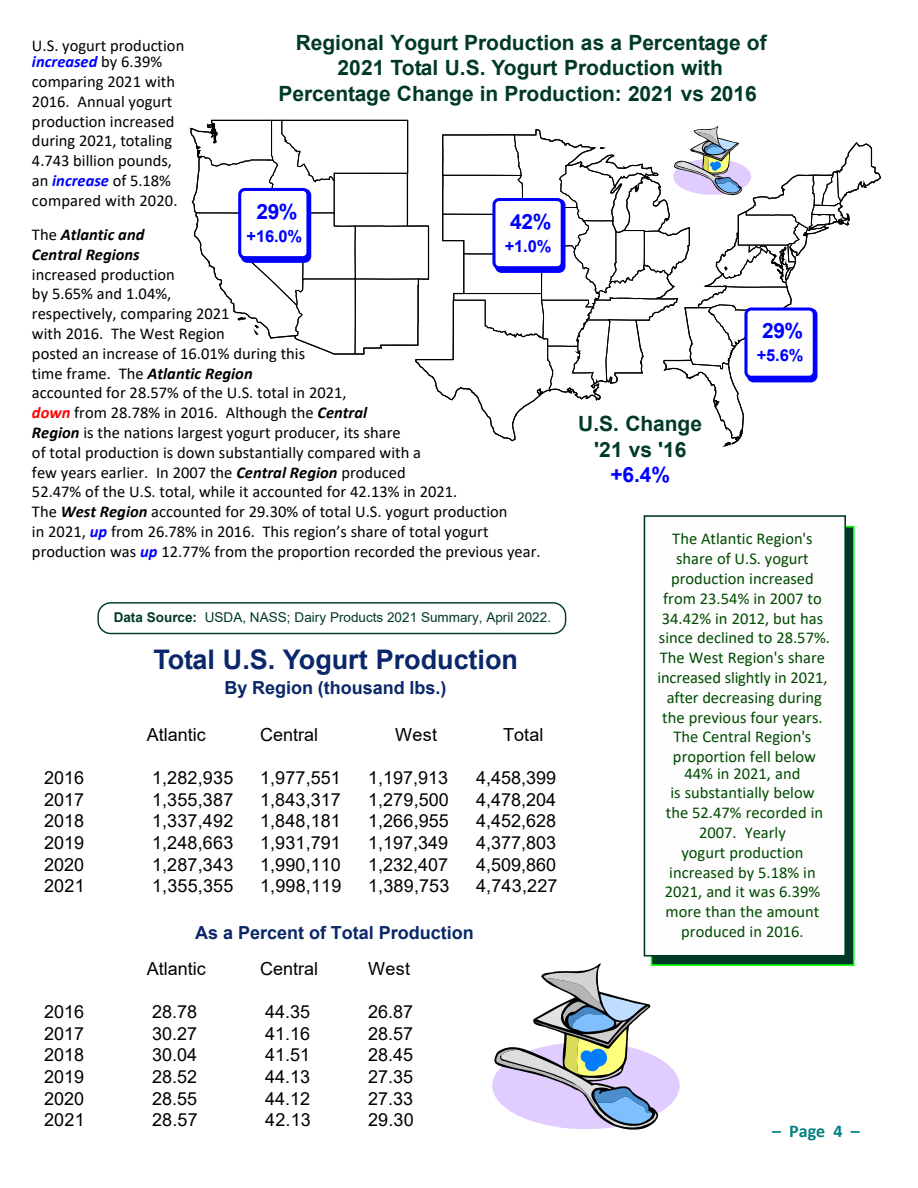
<style>
.page{position:relative;width:918px;height:1188px;background:#fff}
.page>*{position:absolute;margin:0;border:0;box-sizing:border-box;transform-origin:0 0}
.t1{font:700 27px "Arial";color:#092769}
.t2{font:700 21px/25.2px "Arial";color:#003927;text-align:center}
.t3{font:700 21px "Arial";color:#00f}
.t4{font:18px "Arial";color:#000}
.t5{font:700 18px "Arial";color:#092769}
.t6{font:700 18px "Calibri";color:#008080}
.t7{font:16.5px/19.8px "Calibri";color:#000}
.t8{font:16.5px/19.8px "Calibri";color:#004b00;text-align:center}
.t9{font:italic 700 16.5px/19.8px "Calibri";color:#000}
.t10{font:700 16.5px "Arial";color:#00f}
.t11{font:13.5px "Arial";color:#003927}
.s1{font-weight:700;font-style:italic;color:#00f}
.s2{font-weight:400;font-style:normal}
.s3{font-weight:700;font-style:italic}
.s4{font-weight:700;font-style:italic;color:#f00}
.s5{font-weight:700}
</style>
<div class="page">
<svg style="left:492px;top:964px;width:188px;height:166px"></svg>
<div style="left:651px;top:526px;width:204px;height:440px;background:#003927;border:2px solid #0f0"></div>
<div style="left:644px;top:515px;width:202px;height:442px;background:#fefefe;border:2px solid #003927"></div>
<svg style="left:190px;top:120px;width:691px;height:328px"></svg>
<svg style="left:97px;top:602px;width:470px;height:33px"></svg>
<p class="t2" style="left:296px;top:32px;width:473px">Regional Yogurt Production as a Percentage of</p>
<p class="t2" style="left:338px;top:57px;width:387px">2021 Total U.S. Yogurt Production with</p>
<p class="t2" style="left:279px;top:83px;width:480px">Percentage Change in Production: 2021 vs 2016</p>
<p class="t7" style="left:32px;top:38px;width:154px;line-height:16.5px">U.S. yogurt production <span class="s1">increased</span> by 6.39%</p>
<p class="t7" style="left:32px;top:73px;width:147px">comparing 2021 with<br>2016. Annual yogurt production increased during 2021, totaling<br>4.743 billion pounds, an <span class="s1">increase</span> of 5.18% compared with 2020.</p>
<p class="t9" style="left:32px;top:226px;width:114px"><span class="s2">The</span> Atlantic and<br>Central Regions</p>
<p class="t7" style="left:32px;top:266px;width:510px">increased production<br>by 5.65% and 1.04%,<br>respectively, comparing 2021<br>with 2016. The West Region<br>posted an increase of 16.01% during this<br>time frame. The <span class="s3">Atlantic Region<br></span>accounted for 28.57% of the U.S. total in 2021,<br><span class="s4">down</span> from 28.78% in 2016. Although the <span class="s3">Central<br>Region</span> is the nations largest yogurt producer, its share<br>of total production is down substantially compared with a<br>few years earlier. In 2007 the <span class="s3">Central Region</span> produced<br>52.47% of the U.S. total, while it accounted for 42.13% in 2021.<br>The <span class="s3">West Region</span> accounted for 29.30% of total U.S. yogurt production<br>in 2021, <span class="s1">up</span> from 26.78% in 2016. This region’s share of total yogurt production was <span class="s1">up</span> 12.77% from the proportion recorded the previous year.</p>
<p class="t3" style="left:256px;top:203px;width:43px">29%</p>
<p class="t10" style="left:247px;top:230px;width:57px">+16.0%</p>
<p class="t3" style="left:510px;top:214px;width:43px">42%</p>
<p class="t10" style="left:505px;top:240px;width:48px">+1.0%</p>
<p class="t3" style="left:762px;top:323px;width:43px">29%</p>
<p class="t10" style="left:757px;top:349px;width:48px">+5.6%</p>
<p class="t2" style="left:578px;top:413px;width:125px">U.S. Change '21 vs '16</p>
<p class="t3" style="left:611px;top:467px;width:61px">+6.4%</p>
<p class="t8" style="left:658px;top:530px;width:174px">The Atlantic Region's share of U.S. yogurt production increased from 23.54% in 2007 to<br>34.42% in 2012, but has since declined to 28.57%.<br>The West Region's share increased slightly in 2021, after decreasing during the previous four years.<br>The Central Region's proportion fell below</p>
<p class="t8" style="left:665px;top:765px;width:160px">44% in 2021, and<br>is substantially below the 52.47% recorded in<br>2007. Yearly<br>yogurt production increased by 5.18% in<br>2021, and it was 6.39% more than the amount produced in 2016.</p>
<p class="t11" style="left:114px;top:612px;width:439px"><span class="s5">Data Source:</span> USDA, NASS; Dairy Products 2021 Summary, April 2022.</p>
<h1 class="t1" style="left:153px;top:649px;width:366px">Total U.S. Yogurt Production</h1>
<p class="t5" style="left:224px;top:681px;width:224px">By Region (thousand lbs.)</p>
<p class="t4" style="left:147px;top:728px;width:61px">Atlantic</p>
<p class="t4" style="left:260px;top:728px;width:60px">Central</p>
<p class="t4" style="left:395px;top:728px;width:43px">West</p>
<p class="t4" style="left:503px;top:728px;width:42px">Total</p>
<p class="t4" style="left:44px;top:771px;width:42px">2016</p>
<p class="t4" style="left:152px;top:771px;width:83px">1,282,935</p>
<p class="t4" style="left:260px;top:771px;width:82px">1,977,551</p>
<p class="t4" style="left:368px;top:771px;width:82px">1,197,913</p>
<p class="t4" style="left:476px;top:771px;width:82px">4,458,399</p>
<p class="t4" style="left:44px;top:793px;width:42px">2017</p>
<p class="t4" style="left:152px;top:793px;width:83px">1,355,387</p>
<p class="t4" style="left:260px;top:793px;width:82px">1,843,317</p>
<p class="t4" style="left:368px;top:793px;width:82px">1,279,500</p>
<p class="t4" style="left:476px;top:793px;width:82px">4,478,204</p>
<p class="t4" style="left:44px;top:814px;width:42px">2018</p>
<p class="t4" style="left:152px;top:814px;width:83px">1,337,492</p>
<p class="t4" style="left:260px;top:814px;width:82px">1,848,181</p>
<p class="t4" style="left:368px;top:814px;width:82px">1,266,955</p>
<p class="t4" style="left:476px;top:814px;width:82px">4,452,628</p>
<p class="t4" style="left:44px;top:836px;width:42px">2019</p>
<p class="t4" style="left:152px;top:836px;width:83px">1,248,663</p>
<p class="t4" style="left:260px;top:836px;width:82px">1,931,791</p>
<p class="t4" style="left:368px;top:836px;width:82px">1,197,349</p>
<p class="t4" style="left:476px;top:836px;width:82px">4,377,803</p>
<p class="t4" style="left:44px;top:858px;width:42px">2020</p>
<p class="t4" style="left:152px;top:858px;width:83px">1,287,343</p>
<p class="t4" style="left:260px;top:858px;width:82px">1,990,110</p>
<p class="t4" style="left:368px;top:858px;width:82px">1,232,407</p>
<p class="t4" style="left:476px;top:858px;width:82px">4,509,860</p>
<p class="t4" style="left:44px;top:879px;width:42px">2021</p>
<p class="t4" style="left:152px;top:879px;width:83px">1,355,355</p>
<p class="t4" style="left:260px;top:879px;width:83px">1,998,119</p>
<p class="t4" style="left:368px;top:879px;width:83px">1,389,753</p>
<p class="t4" style="left:476px;top:879px;width:83px">4,743,227</p>
<p class="t5" style="left:195px;top:926px;width:280px">As a Percent of Total Production</p>
<p class="t4" style="left:147px;top:962px;width:61px">Atlantic</p>
<p class="t4" style="left:260px;top:962px;width:60px">Central</p>
<p class="t4" style="left:368px;top:962px;width:43px">West</p>
<p class="t4" style="left:44px;top:1005px;width:42px">2016</p>
<p class="t4" style="left:152px;top:1005px;width:47px">28.78</p>
<p class="t4" style="left:265px;top:1005px;width:47px">44.35</p>
<p class="t4" style="left:368px;top:1005px;width:47px">26.87</p>
<p class="t4" style="left:44px;top:1027px;width:42px">2017</p>
<p class="t4" style="left:152px;top:1027px;width:47px">30.27</p>
<p class="t4" style="left:265px;top:1027px;width:47px">41.16</p>
<p class="t4" style="left:368px;top:1027px;width:47px">28.57</p>
<p class="t4" style="left:44px;top:1048px;width:42px">2018</p>
<p class="t4" style="left:152px;top:1048px;width:47px">30.04</p>
<p class="t4" style="left:265px;top:1048px;width:47px">41.51</p>
<p class="t4" style="left:368px;top:1048px;width:47px">28.45</p>
<p class="t4" style="left:44px;top:1070px;width:42px">2019</p>
<p class="t4" style="left:152px;top:1070px;width:47px">28.52</p>
<p class="t4" style="left:265px;top:1070px;width:47px">44.13</p>
<p class="t4" style="left:368px;top:1070px;width:47px">27.35</p>
<p class="t4" style="left:44px;top:1092px;width:42px">2020</p>
<p class="t4" style="left:152px;top:1092px;width:47px">28.55</p>
<p class="t4" style="left:265px;top:1092px;width:47px">44.12</p>
<p class="t4" style="left:368px;top:1092px;width:47px">27.33</p>
<p class="t4" style="left:44px;top:1113px;width:42px">2021</p>
<p class="t4" style="left:152px;top:1113px;width:47px">28.57</p>
<p class="t4" style="left:265px;top:1113px;width:47px">42.13</p>
<p class="t4" style="left:368px;top:1113px;width:47px">29.30</p>
<p class="t6" style="left:772px;top:1123px;width:89px">– Page 4 –</p>
</div>
